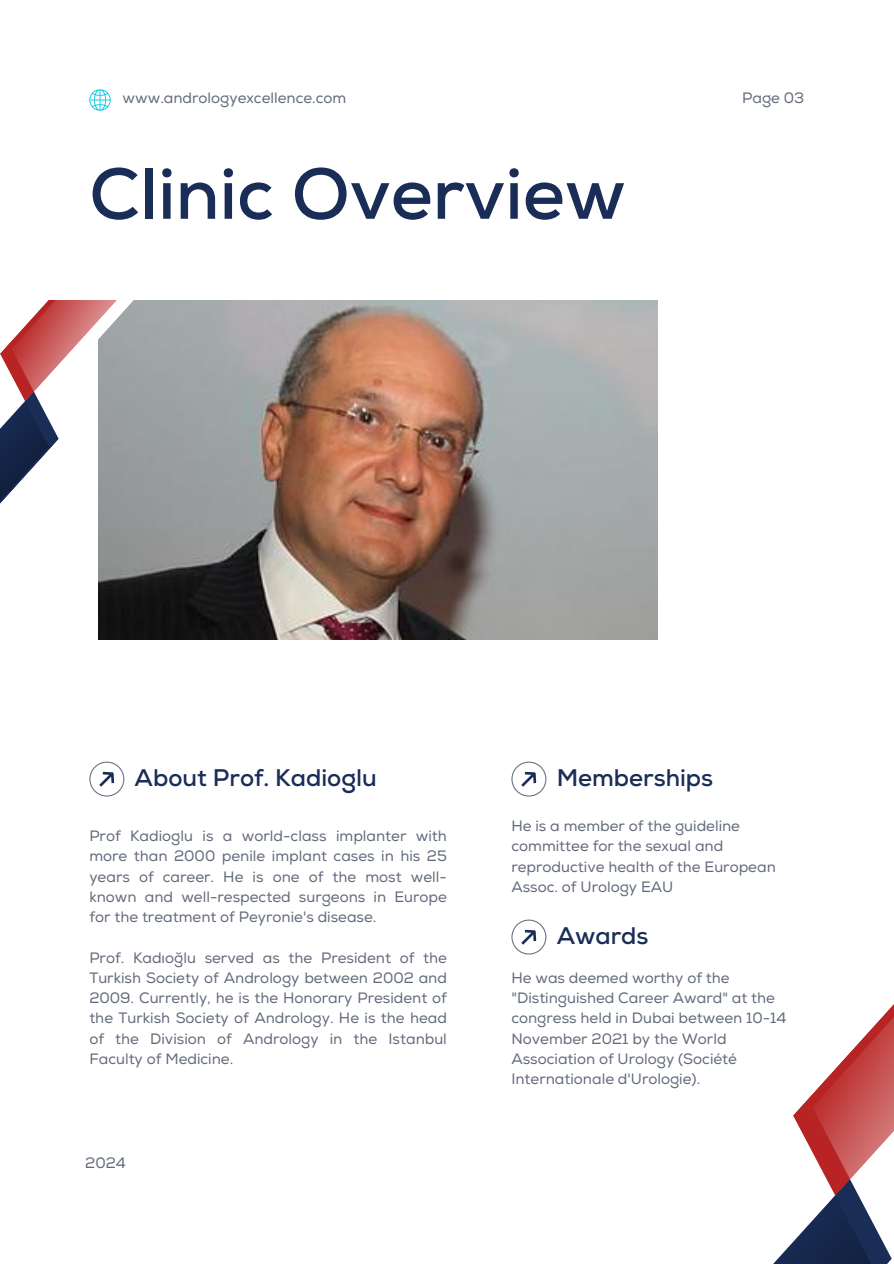
<style>
.page{position:relative;width:894px;height:1264px;background:#fff}
.page>*{position:absolute;margin:0;border:0;box-sizing:border-box;transform-origin:0 0}
.t1{font:700 72px "Nexa";color:#1a2d57}
.t2{font:700 24px "Nexa";color:#1a2d57}
.t3{font:15px/20.2px "Nexa";color:#61697b;text-align:justify}
</style>
<div class="page">
<img style="left:177px;top:300px;width:480px;height:339px">
<svg style="left:116px;top:300px;width:61px;height:340px;background:#808384"></svg>
<svg style="left:0;top:300px;width:116px;height:340px"></svg>
<svg style="left:511px;top:761px;width:35px;height:35px"></svg>
<svg style="left:89px;top:761px;width:35px;height:35px"></svg>
<svg style="left:511px;top:919px;width:35px;height:35px"></svg>
<svg style="left:89px;top:89px;width:22px;height:22px"></svg>
<svg style="left:774px;top:1005px;width:119px;height:258px"></svg>
<p class="t3" style="left:122px;top:89px;width:225px">www.andrologyexcellence.com</p>
<h2 class="t3" style="left:742px;top:89px;width:64px">Page 03</h2>
<p class="t1" style="left:89px;top:151px;width:538px">Clinic Overview</p>
<p class="t2" style="left:135px;top:764px;width:243px">About Prof. Kadioglu</p>
<h1 class="t2" style="left:556px;top:764px;width:158px">Memberships</h1>
<p class="t3" style="left:89px;top:826px;width:359px">Prof Kadioglu is a world-class implanter with more than 2000 penile implant cases in his 25 years of career. He is one of the most well&shy;known and well-respected surgeons in Europe for the treatment of Peyronie's disease.</p>
<p class="t3" style="left:89px;top:947px;width:359px">Prof. Kadıoğlu served as the President of the Turkish Society of Andrology between 2002 and 2009. Currently, he is the Honorary President of the Turkish Society of Andrology. He is the head of the Division of Andrology in the Istanbul Faculty of Medicine.</p>
<p class="t3" style="left:85px;top:1153px;width:42px">2024</p>
<h2 class="t3" style="left:511px;top:816px;width:266px;text-align:left">He is a member of the guideline committee for the sexual and reproductive health of the European<br>Assoc. of Urology EAU</h2>
<p class="t2" style="left:556px;top:921px;width:93px">Awards</p>
<p class="t3" style="left:511px;top:968px;width:276px;text-align:left">He was deemed worthy of the "Distinguished Career Award" at the congress held in Dubai between 10-14<br>November 2021 by the World<br>Association of Urology (Société<br>Internationale d'Urologie).</p>
</div>
